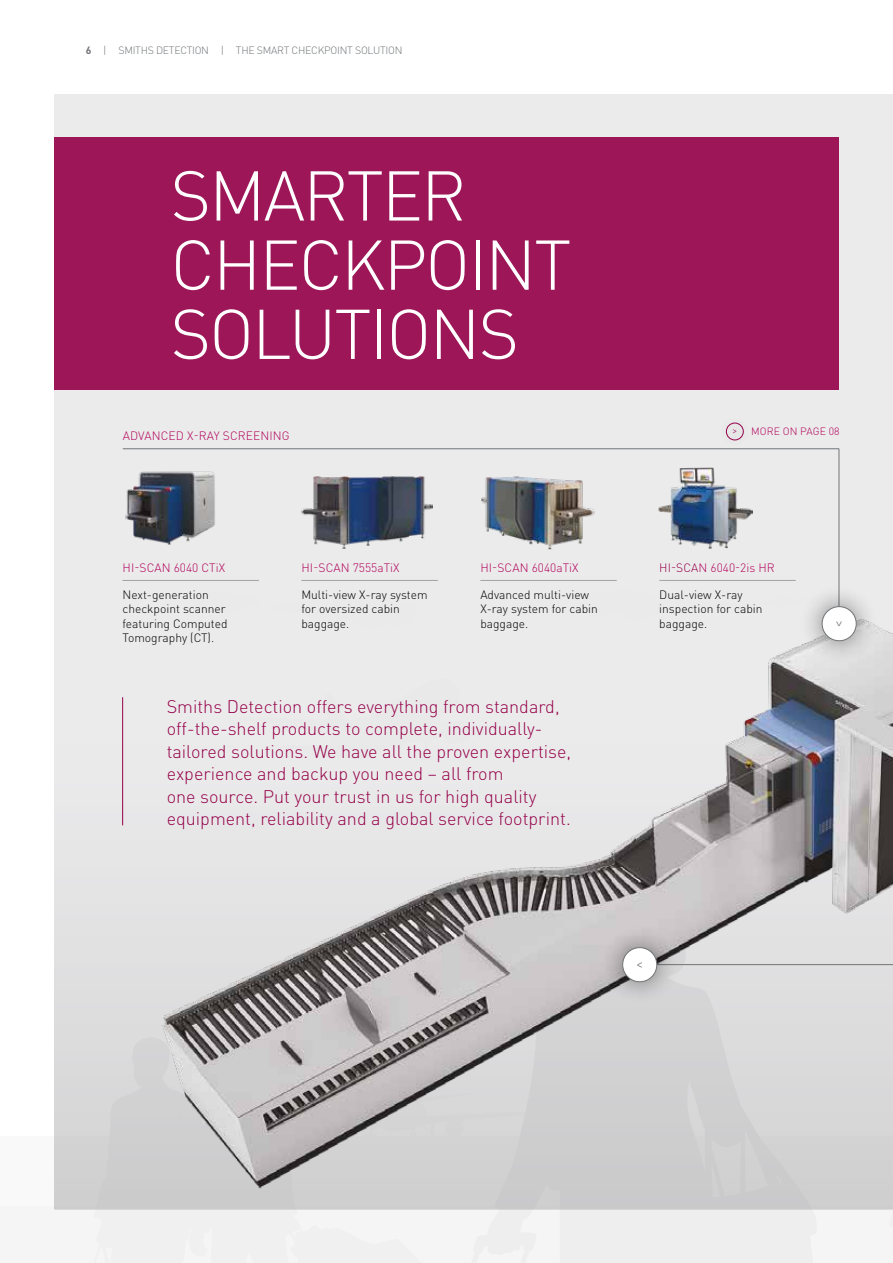
<style>
.page{position:relative;width:893px;height:1263px;background:#fff}
.page>*{position:absolute;margin:0;border:0;box-sizing:border-box;transform-origin:0 0}
.t1{font:300 69.15px/69.2px "DIN Pro";letter-spacing:-.03em;color:#fff}
.t2{font:300 18px/22.5px "DIN Pro";color:#950048}
.t3{font:300 15px "DIN Pro";color:#717477}
.t4{font:300 12px/14.4px "DIN Pro";color:#000}
.t5{font:300 12px "DIN Pro";letter-spacing:.005em;color:#b10058}
.t6{font:300 10.5px "DIN Pro";letter-spacing:-.025em;color:#717477}
.t7{font:300 10.5px "DIN Pro";letter-spacing:.01em;color:#b10058}
.s1{font-weight:700}
.s2{font-size:10.35px;color:#950048}
.s3{color:#950048}
</style>
<div class="page">
<div style="left:0;top:1136px;width:893px;height:127px;background:#f9f9f9"></div>
<div style="left:0;top:1206px;width:893px;height:57px;background:#f0f0f0"></div>
<svg style="left:698px;top:1209px;width:120px;height:1px"></svg>
<svg style="left:68px;top:1209px;width:469px;height:1px"></svg>
<div style="left:54px;top:94px;width:839px;height:1115px;background:#ebebec"></div>
<img style="left:65px;top:448px;width:828px;height:761px">
<img style="left:301px;top:475px;width:131px;height:73px">
<img style="left:480px;top:475px;width:117px;height:75px">
<img style="left:659px;top:467px;width:93px;height:81px">
<hr style="left:634px;top:964px;width:259px;height:1px;background:#717477">
<hr style="left:839px;top:449px;width:1px;height:175px;background:#717477">
<hr style="left:122px;top:580px;width:137px;height:1px;background:#a0a2a4">
<hr style="left:301px;top:580px;width:137px;height:1px;background:#a0a2a4">
<hr style="left:480px;top:580px;width:137px;height:1px;background:#a0a2a4">
<hr style="left:659px;top:580px;width:137px;height:1px;background:#a0a2a4">
<div style="left:54px;top:137px;width:785px;height:253px;background:#9d1758"></div>
<hr style="left:123px;top:448px;width:716px;height:1px;background:#717477">
<div style="left:799px;top:583px;width:80px;height:80px;background:#000;opacity:.5"></div>
<div style="left:822px;top:607px;width:34px;height:34px;background:#fff;border-radius:50%"></div>
<div style="left:822px;top:606px;width:34px;height:35px;border:1px solid #717477;border-radius:50%"></div>
<hr style="left:122px;top:697px;width:1px;height:128px;background:#950048">
<div style="left:600px;top:924px;width:79px;height:80px;background:#000;opacity:.5"></div>
<div style="left:623px;top:948px;width:34px;height:34px;background:#fff;border-radius:50%"></div>
<div style="left:622px;top:947px;width:35px;height:35px;border:1px solid #717477;border-radius:50%"></div>
<div style="left:716px;top:412px;width:38px;height:39px;background:#000;opacity:.5"></div>
<div style="left:726px;top:423px;width:17px;height:17px;border:1px solid #950048;border-radius:50%"></div>
<img style="left:122px;top:469px;width:109px;height:78px">
<p class="t6" style="left:86px;top:43px;width:318px"><span class="s1">6</span> | SMITHS DETECTION | THE SMART CHECKPOINT SOLUTION</p>
<h1 class="t1" style="left:170px;top:158px;width:402px">SMARTER<br>CHECKPOINT<br>SOLUTIONS</h1>
<p class="t5" style="left:123px;top:428px;width:168px">ADVANCED X-RAY SCREENING</p>
<p class="t5" style="left:123px;top:559px;width:104px">HI-SCAN 6040 CTiX</p>
<p class="t4" style="left:122px;top:587px;width:107px">Next-generation checkpoint scanner featuring Computed<br>Tomography (CT).</p>
<p class="t5" style="left:301px;top:559px;width:100px">HI-SCAN 7555aTiX</p>
<p class="t4" style="left:301px;top:587px;width:128px">Multi-view X-ray system for oversized cabin baggage.</p>
<p class="t5" style="left:480px;top:559px;width:100px">HI-SCAN 6040aTiX</p>
<p class="t4" style="left:480px;top:587px;width:119px">Advanced multi-view<br>X-ray system for cabin baggage.</p>
<p class="t2" style="left:167px;top:694px;width:406px">Smiths Detection offers everything from standard, off-the-shelf products to complete, individually&shy;tailored solutions. We have all the proven expertise, experience and backup you need – all from<br>one source. Put your trust in us for high quality equipment, reliability and a global service footprint.</p>
<p class="t7" style="left:732px;top:424px;width:109px"><span class="s2">&gt;</span> MORE ON PAGE 08</p>
<p class="t5" style="left:659px;top:559px;width:117px"><span class="s3">HI-SCA</span>N 6040-2is HR</p>
<p class="t4" style="left:659px;top:587px;width:105px">Dual-view X-ray inspection for cabin baggage.</p>
<p class="t3" style="left:851px;top:620px;width:9px;rotate:90deg">&gt;</p>
<p class="t3" style="left:644px;top:976px;width:9px;rotate:-180deg">&gt;</p>
</div>
